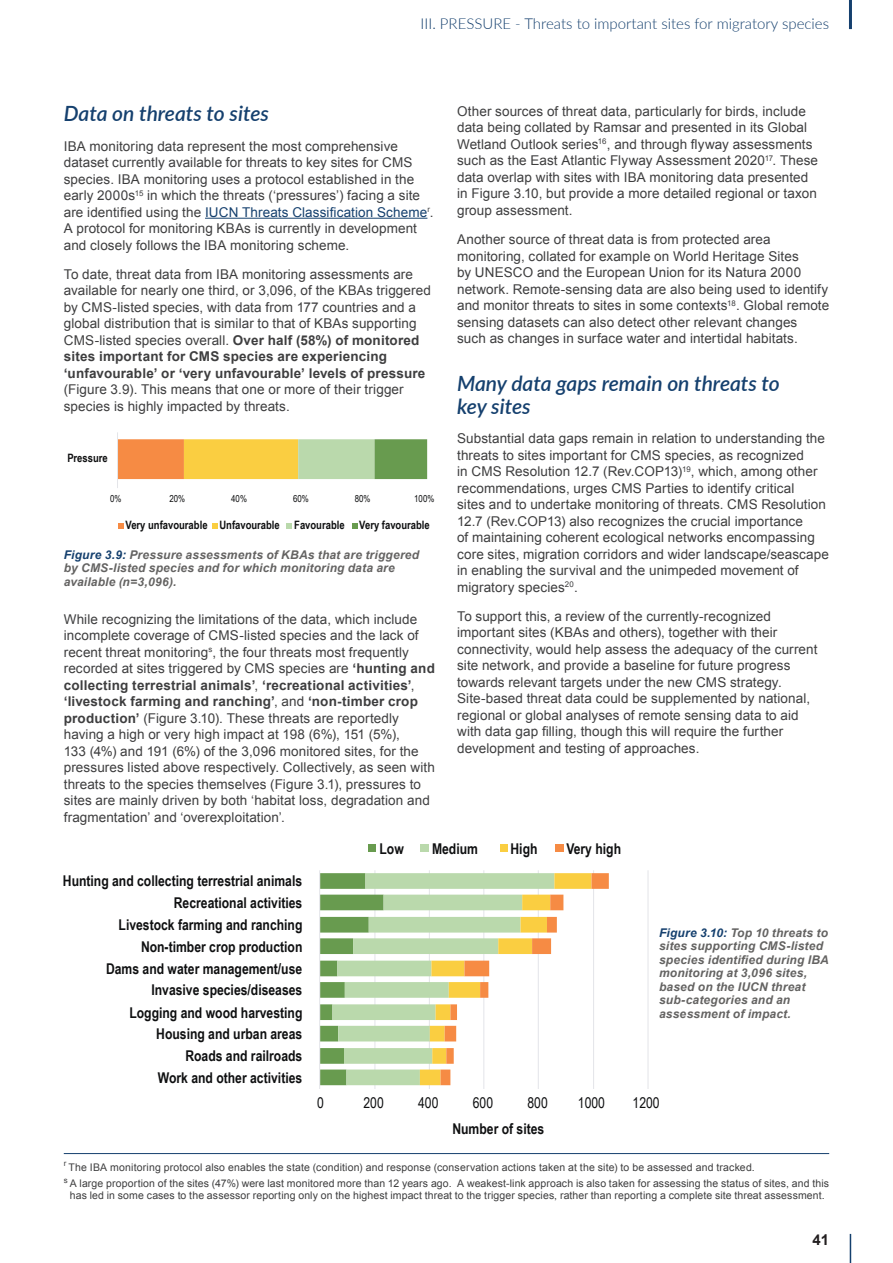
<style>
.page{position:relative;width:893px;height:1263px;background:#fff}
.page>*{position:absolute;margin:0;border:0;box-sizing:border-box;transform-origin:0 0}
.t1{font:italic 600 21px/22.5px "Lato";color:#15406e}
.t2{font:300 15px "Lato";color:#15406e}
.t3{font:700 15px "Arial";color:#231f20}
.t4{font:700 14.85px "Arial Narrow";color:#0f1011}
.t5{font:14.85px "Arial Narrow";color:#0f1011}
.t6{font:13.5px/16.5px "Arial";letter-spacing:.005em;color:#3e3e3f}
.t7{font:italic 700 12px/13.5px "Arial";letter-spacing:.015em;color:#646362}
.t8{font:700 11.55px "Arial Narrow";color:#0f1011}
.t9{font:10.5px/16.2px "Arial";letter-spacing:.015em;color:#3e3e3f}
.t10{font:9.6px "Arial Narrow";color:#0f1011}
.s1{color:#15406e}
.s2{font-weight:700}
</style>
<div class="page">
<hr style="left:849px;top:0;width:3px;height:29px;background:#15406e">
<svg style="left:850px;top:1234px;width:1px;height:29px"></svg>
<hr style="left:205px;top:218px;width:222px;height:1px;background:#15406e">
<div style="left:369px;top:845px;width:7px;height:7px;background:#689b4f"></div>
<div style="left:421px;top:845px;width:8px;height:7px;background:#bad9ac"></div>
<div style="left:500px;top:845px;width:7px;height:7px;background:#face41"></div>
<div style="left:555px;top:845px;width:8px;height:7px;background:#f68b44"></div>
<hr style="left:374px;top:870px;width:1px;height:219px;background:#e4e5e9">
<hr style="left:429px;top:870px;width:1px;height:219px;background:#e4e5e9">
<hr style="left:483px;top:870px;width:1px;height:219px;background:#e4e5e9">
<hr style="left:538px;top:870px;width:1px;height:219px;background:#e4e5e9">
<hr style="left:593px;top:870px;width:1px;height:219px;background:#e4e5e9">
<hr style="left:647px;top:870px;width:1px;height:219px;background:#e4e5e9">
<svg style="left:320px;top:873px;width:8px;height:213px"></svg>
<svg style="left:328px;top:873px;width:42px;height:213px"></svg>
<svg style="left:370px;top:873px;width:12px;height:216px;fill:#bad9ac"></svg>
<svg style="left:382px;top:873px;width:227px;height:213px"></svg>
<hr style="left:319px;top:870px;width:1px;height:219px;background:#e4e5e9">
<svg style="left:118px;top:439px;width:309px;height:41px"></svg>
<hr style="left:117px;top:432px;width:1px;height:56px;background:#e4e5e9">
<svg style="left:118px;top:523px;width:6px;height:5px"></svg>
<svg style="left:212px;top:523px;width:5px;height:5px"></svg>
<svg style="left:287px;top:523px;width:5px;height:5px"></svg>
<svg style="left:352px;top:523px;width:5px;height:5px"></svg>
<hr style="left:64px;top:1153px;width:765px;height:1px;background:#15406e">
<p class="t2" style="left:421px;top:13px;width:410px">III. PRESSURE - Threats to important sites for migratory species</p>
<h1 class="t1" style="left:64px;top:102px;width:207px">Data on threats to sites</h1>
<p class="t6" style="left:64px;top:138px;width:371px">IBA monitoring data represent the most comprehensive dataset currently available for threats to key sites for CMS species. IBA monitoring uses a protocol established in the early 2000s<sup>15</sup> in which the threats (‘pressures’) facing a site are identified using the <span class="s1">IUCN Threats Classification Scheme</span><sup>r</sup>.<br>A protocol for monitoring KBAs is currently in development and closely follows the IBA monitoring scheme.</p>
<p class="t6" style="left:64px;top:266px;width:369px">To date, threat data from IBA monitoring assessments are available for nearly one third, or 3,096, of the KBAs triggered by CMS-listed species, with data from 177 countries and a global distribution that is similar to that of KBAs supporting CMS-listed species overall. <span class="s2">Over half (58%) of monitored sites important for CMS species are experiencing ‘unfavourable’ or ‘very unfavourable’ levels of pressure</span></p>
<p class="t6" style="left:64px;top:382px;width:341px">(Figure 3.9). This means that one or more of their trigger species is highly impacted by threats.</p>
<p class="t8" style="left:67px;top:449px;width:42px">Pressure</p>
<p class="t10" style="left:110px;top:491px;width:13px">0%</p>
<p class="t10" style="left:169px;top:491px;width:17px">20%</p>
<p class="t10" style="left:231px;top:491px;width:17px">40%</p>
<p class="t10" style="left:293px;top:491px;width:17px">60%</p>
<p class="t10" style="left:355px;top:491px;width:17px">80%</p>
<p class="t10" style="left:414px;top:491px;width:22px">100%</p>
<p class="t8" style="left:126px;top:516px;width:221px">Very unfavourable Unfavourable Favourable</p>
<p class="t8" style="left:359px;top:516px;width:72px">Very favourable</p>
<p class="t7" style="left:64px;top:548px;width:357px"><span class="s1">Figure 3.9:</span> Pressure assessments of KBAs that are triggered by CMS-listed species and for which monitoring data are available (n=3,096).</p>
<p class="t6" style="left:64px;top:611px;width:373px">While recognizing the limitations of the data, which include incomplete coverage of CMS-listed species and the lack of recent threat monitoring<sup>s</sup>, the four threats most frequently recorded at sites triggered by CMS species are <span class="s2">‘hunting and collecting terrestrial animals’</span>, <span class="s2">‘recreational activities’</span>, <span class="s2">‘livestock farming and ranching’</span>, and <span class="s2">‘non-timber crop production’</span> (Figure 3.10). These threats are reportedly having a high or very high impact at 198 (6%), 151 (5%),<br>133 (4%) and 191 (6%) of the 3,096 monitored sites, for the pressures listed above respectively. Collectively, as seen with threats to the species themselves (Figure 3.1), pressures to sites are mainly driven by both ‘habitat loss, degradation and fragmentation’ and ‘overexploitation’.</p>
<p class="t6" style="left:457px;top:103px;width:362px">Other sources of threat data, particularly for birds, include data being collated by Ramsar and presented in its Global Wetland Outlook series<sup>16</sup>, and through flyway assessments such as the East Atlantic Flyway Assessment 2020<sup>17</sup>. These data overlap with sites with IBA monitoring data presented in Figure 3.10, but provide a more detailed regional or taxon group assessment.</p>
<p class="t6" style="left:457px;top:231px;width:374px">Another source of threat data is from protected area monitoring, collated for example on World Heritage Sites<br>by UNESCO and the European Union for its Natura 2000 network. Remote-sensing data are also being used to identify and monitor threats to sites in some contexts<sup>18</sup>. Global remote sensing datasets can also detect other relevant changes such as changes in surface water and intertidal habitats.</p>
<h1 class="t1" style="left:457px;top:371px;width:324px">Many data gaps remain on threats to key sites</h1>
<p class="t6" style="left:457px;top:430px;width:373px">Substantial data gaps remain in relation to understanding the threats to sites important for CMS species, as recognized<br>in CMS Resolution 12.7 (Rev.COP13)<sup>19</sup>, which, among other recommendations, urges CMS Parties to identify critical<br>sites and to undertake monitoring of threats. CMS Resolution 12.7 (Rev.COP13) also recognizes the crucial importance<br>of maintaining coherent ecological networks encompassing core sites, migration corridors and wider landscape/seascape in enabling the survival and the unimpeded movement of migratory species<sup>20</sup>.</p>
<p class="t6" style="left:457px;top:608px;width:362px">To support this, a review of the currently-recognized important sites (KBAs and others), together with their connectivity, would help assess the adequacy of the current site network, and provide a baseline for future progress towards relevant targets under the new CMS strategy.<br>Site-based threat data could be supplemented by national, regional or global analyses of remote sensing data to aid with data gap filling, though this will require the further development and testing of approaches.</p>
<p class="t4" style="left:63px;top:870px;width:241px">Hunting and collecting terrestrial animals</p>
<p class="t4" style="left:174px;top:891px;width:130px">Recreational activities</p>
<p class="t4" style="left:119px;top:914px;width:185px">Livestock farming and ranching</p>
<p class="t4" style="left:141px;top:935px;width:163px">Non-timber crop production</p>
<p class="t4" style="left:106px;top:957px;width:198px">Dams and water management/use</p>
<p class="t4" style="left:151px;top:979px;width:152px">Invasive species/diseases</p>
<p class="t4" style="left:129px;top:1001px;width:174px">Logging and wood harvesting</p>
<p class="t4" style="left:156px;top:1022px;width:147px">Housing and urban areas</p>
<p class="t4" style="left:185px;top:1045px;width:118px">Roads and railroads</p>
<p class="t4" style="left:158px;top:1066px;width:146px">Work and other activities</p>
<p class="t4" style="left:406px;top:831px;width:56px">Very high</p>
<p class="t4" style="left:380px;top:837px;width:26px">Low</p>
<p class="t4" style="left:432px;top:837px;width:47px">Medium</p>
<p class="t4" style="left:510px;top:837px;width:29px">High</p>
<p class="t4" style="left:566px;top:837px;width:56px">Very high</p>
<p class="t7" style="left:659px;top:926px;width:171px"><span class="s1">Figure 3.10:</span> Top 10 threats to sites supporting CMS-listed species identified during IBA monitoring at 3,096 sites, based on the IUCN threat sub-categories and an assessment of impact.</p>
<p class="t5" style="left:317px;top:1092px;width:8px">0</p>
<p class="t5" style="left:363px;top:1092px;width:22px">200</p>
<p class="t5" style="left:418px;top:1092px;width:22px">400</p>
<p class="t5" style="left:473px;top:1092px;width:22px">600</p>
<p class="t5" style="left:527px;top:1092px;width:22px">800</p>
<p class="t5" style="left:578px;top:1092px;width:29px">1000</p>
<p class="t5" style="left:633px;top:1092px;width:29px">1200</p>
<p class="t4" style="left:452px;top:1117px;width:93px">Number of sites</p>
<p class="t9" style="left:64px;top:1159px;width:767px"><sup>r</sup> The IBA monitoring protocol also enables the state (condition) and response (conservation actions taken at the site) to be assessed and tracked.<br><sup>s</sup> A large proportion of the sites (47%) were last monitored more than 12 years ago. A weakest-link approach is also taken for assessing the status of sites, and this</p>
<p class="t9" style="left:70px;top:1187px;width:756px">has led in some cases to the assessor reporting only on the highest impact threat to the trigger species, rather than reporting a complete site threat assessment.</p>
<p class="t3" style="left:812px;top:1230px;width:18px">41</p>
</div>
